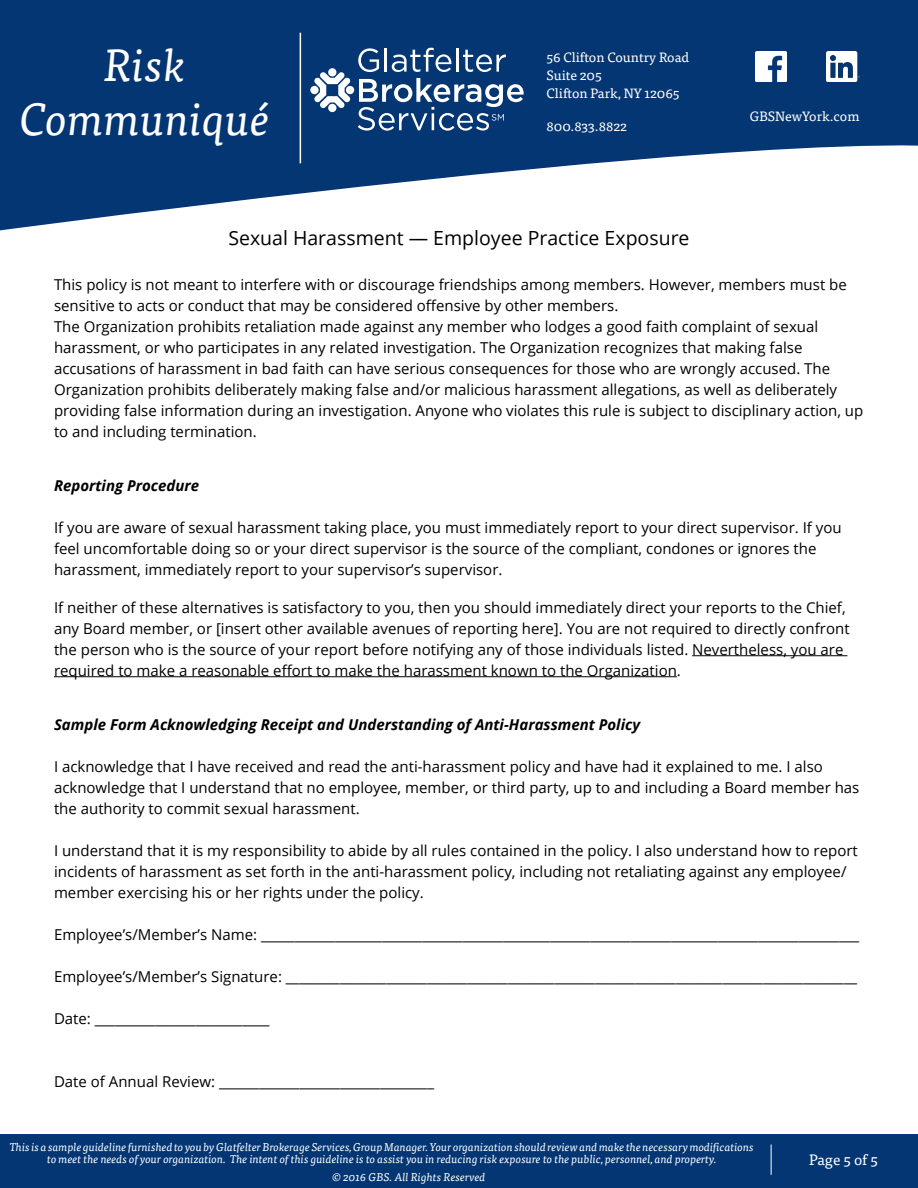
<style>
.page{position:relative;width:918px;height:1188px;background:#fff}
.page>*{position:absolute;margin:0;border:0;box-sizing:border-box;transform-origin:0 0}
.t1{font:italic 45px/54px "Tisa Pro";color:#fff;text-align:center}
.t2{font:19.5px "Open Sans";color:#000}
.t3{font:15px/21px "Open Sans";color:#000}
.t4{font:italic 700 15px "Open Sans";color:#000}
.t5{font:15px "Tisa Pro";color:#fff}
.t6{font:13.5px/18px "Tisa Pro";color:#fff}
.t7{font:italic 11.25px/12px "Tisa Pro";color:#fff;text-align:center}
</style>
<div class="page">
<svg style="left:0;top:0;width:918px;height:230px;fill:#043673"></svg>
<div style="left:0;top:1134px;width:918px;height:54px;background:#043673"></div>
<img style="left:755px;top:51px;width:31px;height:31px">
<img style="left:826px;top:51px;width:33px;height:31px">
<svg style="left:358px;top:48px;width:21px;height:24px"></svg>
<hr style="left:385px;top:48px;width:2px;height:24px;background:#fff">
<svg style="left:392px;top:48px;width:59px;height:24px"></svg>
<hr style="left:456px;top:48px;width:3px;height:24px;background:#fff">
<svg style="left:463px;top:50px;width:43px;height:22px"></svg>
<svg style="left:358px;top:78px;width:166px;height:53px"></svg>
<div style="left:328px;top:68px;width:8px;height:8px;background:#fff;border-radius:50%"></div>
<div style="left:328px;top:104px;width:8px;height:8px;background:#fff;border-radius:50%"></div>
<div style="left:346px;top:86px;width:8px;height:8px;background:#fff;border-radius:50%"></div>
<div style="left:310px;top:86px;width:9px;height:8px;background:#fff;border-radius:50%"></div>
<svg style="left:314px;top:72px;width:36px;height:36px"></svg>
<hr style="left:692px;top:655px;width:155px;height:1px;background:#000">
<hr style="left:54px;top:676px;width:623px;height:1px;background:#000">
<hr style="left:300px;top:33px;width:1px;height:130px;background:#fff">
<hr style="left:771px;top:1145px;width:1px;height:30px;background:#fff">
<h1 class="t1" style="left:20px;top:35px;width:252px">Risk<br>Communiqué</h1>
<p class="t6" style="left:547px;top:47px;width:144px">56 Clifton Country Road<br>Suite 205<br>Clifton Park, NY 12065</p>
<p class="t6" style="left:547px;top:116px;width:82px">800.833.8822</p>
<p class="t6" style="left:750px;top:106px;width:111px">GBSNewYork.com</p>
<h2 class="t2" style="left:228px;top:225px;width:463px">Sexual Harassment — Employee Practice Exposure</h2>
<p class="t3" style="left:54px;top:274px;width:811px">This policy is not meant to interfere with or discourage friendships among members. However, members must be sensitive to acts or conduct that may be considered offensive by other members.<br>The Organization prohibits retaliation made against any member who lodges a good faith complaint of sexual harassment, or who participates in any related investigation. The Organization recognizes that making false accusations of harassment in bad faith can have serious consequences for those who are wrongly accused. The Organization prohibits deliberately making false and/or malicious harassment allegations, as well as deliberately providing false information during an investigation. Anyone who violates this rule is subject to disciplinary action, up to and including termination.</p>
<p class="t4" style="left:54px;top:475px;width:147px">Reporting Procedure</p>
<p class="t3" style="left:54px;top:517px;width:789px">If you are aware of sexual harassment taking place, you must immediately report to your direct supervisor. If you feel uncomfortable doing so or your direct supervisor is the source of the compliant, condones or ignores the harassment, immediately report to your supervisor’s supervisor.</p>
<p class="t3" style="left:54px;top:596px;width:797px">If neither of these alternatives is satisfactory to you, then you should immediately direct your reports to the Chief, any Board member, or [insert other available avenues of reporting here]. You are not required to directly confront the person who is the source of your report before notifying any of those individuals listed. Nevertheless, you are required to make a reasonable effort to make the harassment known to the Organization.</p>
<p class="t4" style="left:54px;top:714px;width:588px">Sample Form Acknowledging Receipt and Understanding of Anti-Harassment Policy</p>
<p class="t3" style="left:54px;top:755px;width:807px">I acknowledge that I have received and read the anti-harassment policy and have had it explained to me. I also acknowledge that I understand that no employee, member, or third party, up to and including a Board member has the authority to commit sexual harassment.</p>
<p class="t3" style="left:54px;top:839px;width:805px">I understand that it is my responsibility to abide by all rules contained in the policy. I also understand how to report incidents of harassment as set forth in the anti-harassment policy, including not retaliating against any employee/ member exercising his or her rights under the policy.</p>
<p class="t3" style="left:54px;top:923px;width:807px">Employee’s/Member’s Name: _________________________________________________________________________________________</p>
<p class="t3" style="left:54px;top:965px;width:805px">Employee’s/Member’s Signature: _____________________________________________________________________________________</p>
<p class="t3" style="left:54px;top:1007px;width:217px">Date: __________________________</p>
<p class="t3" style="left:54px;top:1070px;width:382px">Date of Annual Review: ________________________________</p>
<p class="t7" style="left:10px;top:1140px;width:746px">This is a sample guideline furnished to you by Glatfelter Brokerage Services, Group Manager. Your organization should review and make the necessary modifications to meet the needs of your organization. The intent of this guideline is to assist you in reducing risk exposure to the public, personnel, and property.</p>
<p class="t7" style="left:332px;top:1170px;width:155px">© 2016 GBS. All Rights Reserved</p>
<p class="t5" style="left:809px;top:1149px;width:70px">Page 5 of 5</p>
</div>
